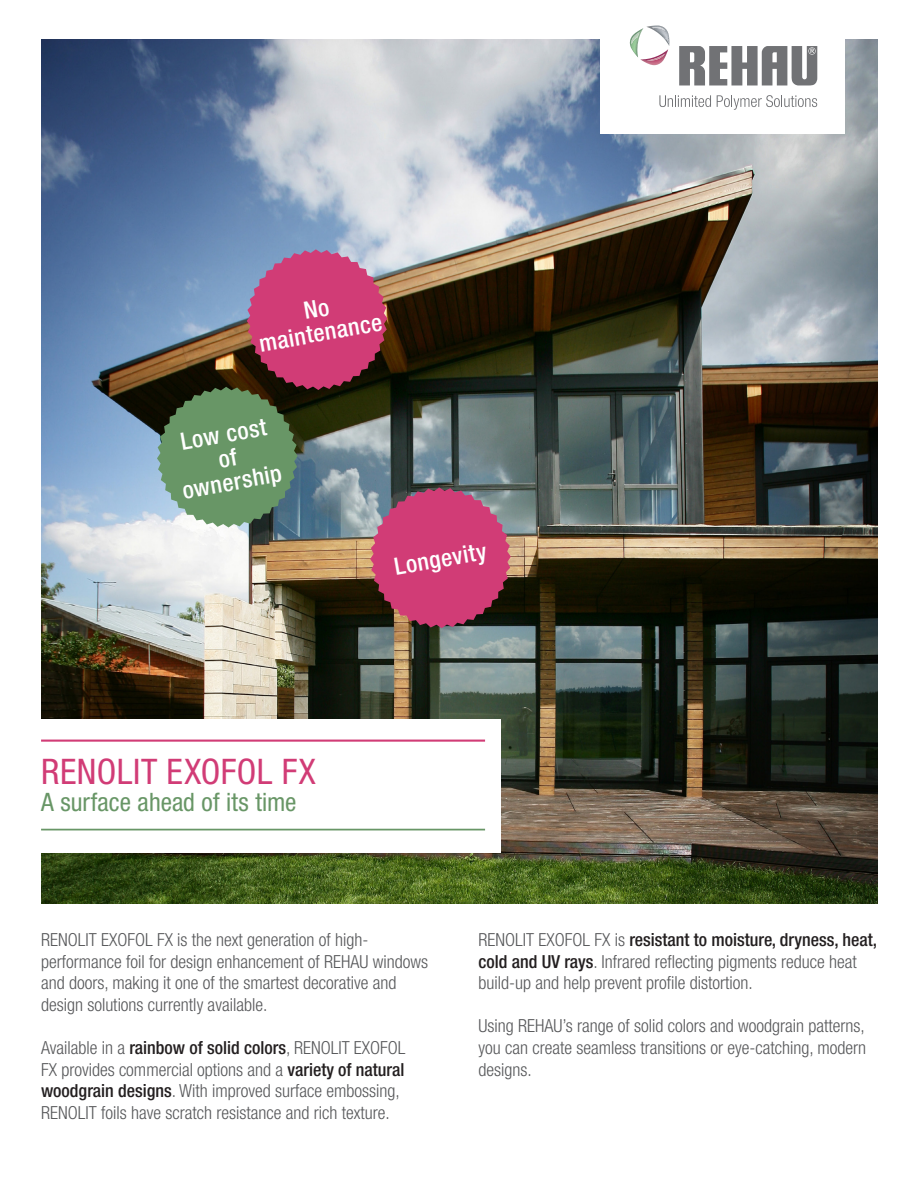
<style>
.page{position:relative;width:918px;height:1188px;background:#fff}
.page>*{position:absolute;margin:0;border:0;box-sizing:border-box;transform-origin:0 0}
.Cover_page_headline{font:condensed 35.25px "Helvetica Neue LTW1 G";letter-spacing:.015em;color:#d13c76}
.Cover_page_subline{font:condensed 25.35px "Helvetica Neue LTW1 G";color:#689666}
.e_Fließtext{font:500 condensed 24px/24px "Helvetica Neue LTW1 G";color:#fff;text-align:center}
.t1{font:300 condensed 18px/21.6px "Helvetica Neue LT Com";color:#57585a}
.s1{font-weight:500;color:#231f20}
</style>
<div class="page">
<img style="left:41px;top:39px;width:837px;height:865px">
<div style="left:13px;top:719px;width:488px;height:134px;background:#fff"></div>
<hr style="left:41px;top:740px;width:444px;height:2px;background:#d13c76">
<hr style="left:41px;top:829px;width:444px;height:1px;background:#689666">
<div style="left:600px;top:8px;width:245px;height:125px;background:#fff"></div>
<svg style="left:659px;top:95px;width:52px;height:12px"></svg>
<svg style="left:717px;top:95px;width:100px;height:15px"></svg>
<svg style="left:679px;top:46px;width:138px;height:39px"></svg>
<svg style="left:630px;top:26px;width:39px;height:39px"></svg>
<img style="left:157px;top:249px;width:354px;height:379px">
<p class="e_Fließtext" style="left:253px;top:308px;width:126px;rotate:-10deg">No maintenance</p>
<p class="e_Fließtext" style="left:179px;top:430px;width:88px;rotate:-10deg">Low cost</p>
<p class="e_Fließtext" style="left:180px;top:478px;width:102px;rotate:-10deg">ownership</p>
<p class="Cover_page_headline" style="left:41px;top:750px;width:276px">RENOLIT EXOFOL FX</p>
<p class="Cover_page_subline" style="left:41px;top:787px;width:257px">A surface ahead of its time</p>
<p class="e_Fließtext" style="left:393px;top:555px;width:95px;rotate:-10deg">Longevity</p>
<p class="t1" style="left:41px;top:929px;width:389px">RENOLIT EXOFOL FX is the next generation of high&shy;performance foil for design enhancement of REHAU windows and doors, making it one of the smartest decorative and design solutions currently available.</p>
<p class="t1" style="left:41px;top:1037px;width:366px">Available in a <span class="s1">rainbow of solid colors</span>, RENOLIT EXOFOL FX provides commercial options and a <span class="s1">variety of natural woodgrain designs</span>. With improved surface embossing, RENOLIT foils have scratch resistance and rich texture.</p>
<p class="t1" style="left:478px;top:929px;width:400px">RENOLIT EXOFOL FX is <span class="s1">resistant to moisture, dryness, heat, cold and UV rays</span>. Infrared reflecting pigments reduce heat build-up and help prevent profile distortion.</p>
<p class="t1" style="left:478px;top:1015px;width:389px;text-align:justify">Using REHAU’s range of solid colors and woodgrain patterns, you can create seamless transitions or eye-catching, modern designs.</p>
</div>
